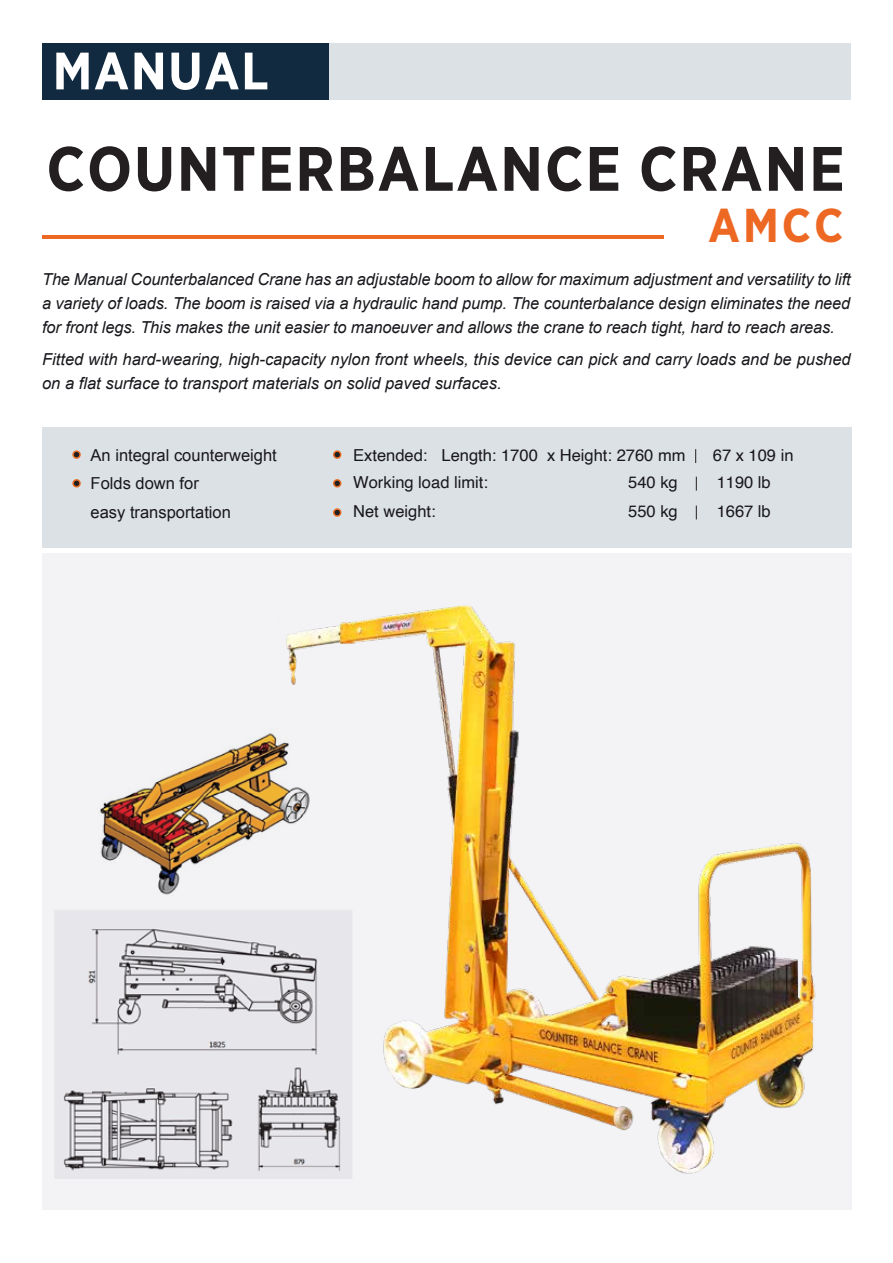
<style>
.page{position:relative;width:893px;height:1263px;background:#fff}
.page>*{position:absolute;margin:0;border:0;box-sizing:border-box;transform-origin:0 0}
.t1{font:700 62.55px "Gotham Narrow";letter-spacing:.03em;color:#231f20}
.t2{font:700 52.5px "Gotham Narrow";letter-spacing:.03em;color:#fff}
.t3{font:700 47.4px "Gotham Narrow";color:#ed6823}
.t4{font:italic 16.5px/24px "Arial";color:#18171c;text-align:justify}
.t5{font:16.5px/27.8px "Helvetica";color:#18171c}
.t6{font:16.5px/28.5px "Arial";color:#18171c}
</style>
<div class="page">
<div style="left:43px;top:553px;width:809px;height:657px;background:#f3f3f5"></div>
<img style="left:55px;top:733px;width:218px;height:445px">
<hr style="left:43px;top:235px;width:621px;height:4px;background:#ed6823">
<div style="left:239px;top:43px;width:612px;height:56px;background:#dce1e5"></div>
<div style="left:43px;top:43px;width:286px;height:56px;background:#112a40"></div>
<div style="left:43px;top:427px;width:809px;height:121px;background:#dce1e5"></div>
<div style="left:73px;top:451px;width:7px;height:7px;background:#231f20;border-radius:50%"></div>
<div style="left:72px;top:450px;width:9px;height:9px;border:2px solid #e86d24;border-radius:50%"></div>
<div style="left:73px;top:480px;width:7px;height:7px;background:#231f20;border-radius:50%"></div>
<div style="left:72px;top:479px;width:9px;height:8px;border:2px solid #e86d24;border-radius:50%"></div>
<svg style="left:695px;top:449px;width:1px;height:14px"></svg>
<svg style="left:696px;top:477px;width:1px;height:14px"></svg>
<svg style="left:696px;top:506px;width:1px;height:13px"></svg>
<div style="left:334px;top:451px;width:7px;height:7px;background:#231f20;border-radius:50%"></div>
<div style="left:333px;top:450px;width:8px;height:9px;border:2px solid #e86d24;border-radius:50%"></div>
<div style="left:334px;top:480px;width:7px;height:7px;background:#231f20;border-radius:50%"></div>
<div style="left:333px;top:479px;width:8px;height:8px;border:2px solid #e86d24;border-radius:50%"></div>
<div style="left:334px;top:509px;width:7px;height:7px;background:#231f20;border-radius:50%"></div>
<div style="left:333px;top:508px;width:8px;height:9px;border:2px solid #e86d24;border-radius:50%"></div>
<img style="left:273px;top:605px;width:543px;height:574px">
<h2 class="t2" style="left:53px;top:37px;width:218px">MANUAL</h2>
<h1 class="t1" style="left:46px;top:129px;width:800px">COUNTERBALANCE CRANE</h1>
<h3 class="t3" style="left:708px;top:194px;width:137px">AMCC</h3>
<p class="t4" style="left:42px;top:268px;width:810px">The Manual Counterbalanced Crane has an adjustable boom to allow for maximum adjustment and versatility to lift a variety of loads. The boom is raised via a hydraulic hand pump. The counterbalance design eliminates the need for front legs. This makes the unit easier to manoeuver and allows the crane to reach tight, hard to reach areas.</p>
<p class="t4" style="left:42px;top:347px;width:810px">Fitted with hard-wearing, high-capacity nylon front wheels, this device can pick and carry loads and be pushed on a flat surface to transport materials on solid paved surfaces.</p>
<p class="t6" style="left:91px;top:441px;width:188px">An integral counterweight<br>Folds down for<br>easy transportation</p>
<p class="t5" style="left:353px;top:442px;width:136px">Extended:<br>Working load limit:<br>Net weight:</p>
<p class="t5" style="left:628px;top:442px;width:59px;line-height:27.2px;text-indent:-187px">Length: 1700 x Height: 2760 mm<br>540 kg</p>
<p class="t5" style="left:713px;top:442px;width:82px">67 x 109 in</p>
<p class="t5" style="left:717px;top:469px;width:56px">1190 lb</p>
<p class="t5" style="left:628px;top:497px;width:51px">550 kg</p>
<p class="t5" style="left:717px;top:497px;width:56px">1667 lb</p>
</div>
